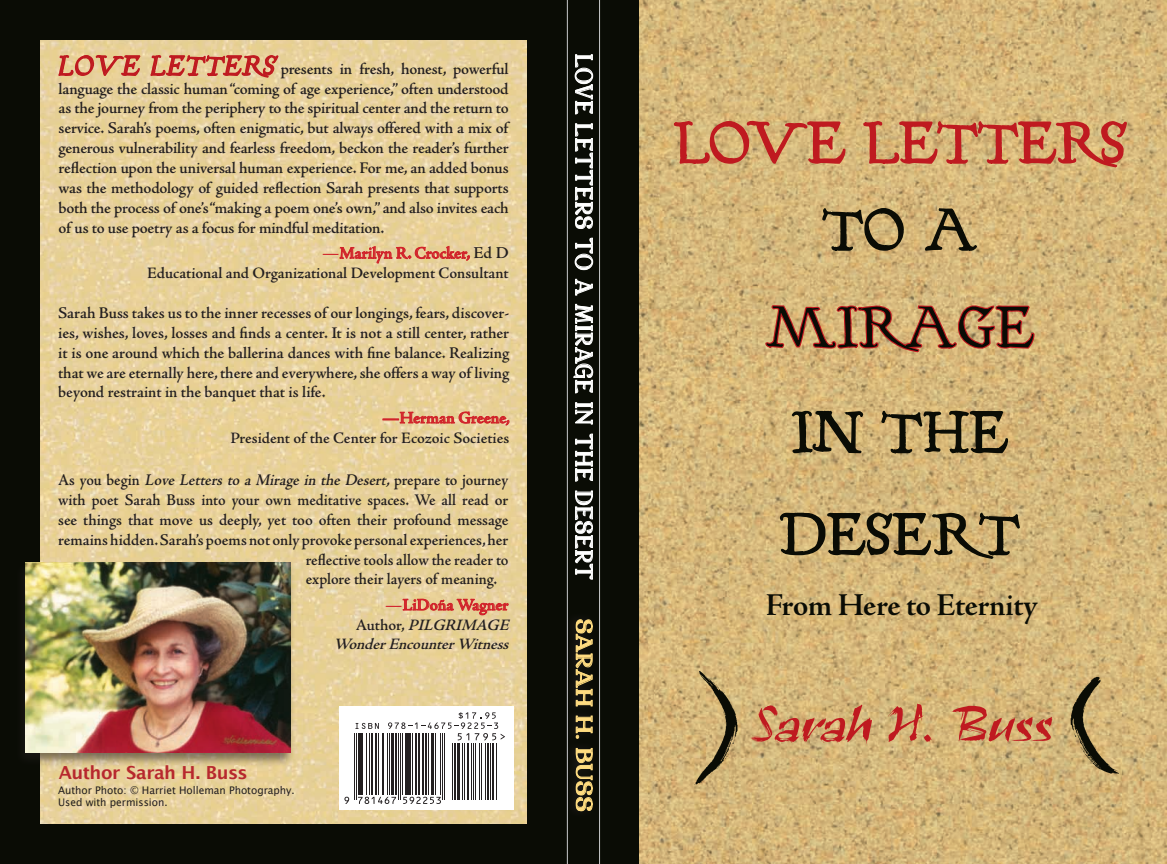
<style>
.page{position:relative;width:1167px;height:864px;background:#fff}
.page>*{position:absolute;margin:0;border:0;box-sizing:border-box;transform-origin:0 0}
.t1{font:60px "Hopfer Hornbook";color:#0a0c05;scale:.89 1}
.t2{font:60px "Hopfer Hornbook";letter-spacing:-.03em;color:#bf1a20;scale:.89 1}
.t3{font:54px "Ruach Plain";color:#bf1a20}
.t4{font:33px "Adobe Jenson MM 590 22";letter-spacing:.005em;color:#0a0c05}
.t5{font:italic 28.35px "Hopfer Hornbook";color:#bf1a20;scale:.86 1}
.t6{font:22.8px "Spatha Serif";letter-spacing:.06em;color:#fff;scale:1.05 1}
.t7{font:21.6px "Spatha Serif";letter-spacing:.045em;color:#ffdc80;scale:1.24 1}
.t8{font:700 18px "Lucida Grande";letter-spacing:-.025em;color:#b7282e}
.t9{font:17.25px "Adobe Jenson MM 506 11";letter-spacing:.015em;color:#d1232a}
.t10{font:16.8px/19.8px "Adobe Jenson MM 506 11";letter-spacing:.015em;color:#231f20;text-align:justify}
.t11{font:16.8px "Adobe Jenson MM 506 11";letter-spacing:.015em;color:#231f20;scale:.96 1}
.t12{font:italic 16.8px "Adobe Jenson MM 506 11";color:#231f20;scale:.95 1}
.t13{font:16.8px "Adobe Jenson MM 506 11";letter-spacing:.015em;color:#231f20;scale:.95 1}
.t14{font:16.5px "Adobe Jenson MM 506 11";letter-spacing:.015em;color:#231f20}
.t15{font:italic 16.5px/19.5px "Adobe Jenson MM 506 11";color:#231f20;text-align:right}
.t16{font:10.5px "Lucida Grande";color:#231f20}
.s1{color:#231f20}
.s2{font-style:normal}
</style>
<div class="page">
<img style="left:638px;top:0;width:528px;height:864px">
<img style="left:1061px;top:675px;width:65px;height:105px">
<img style="left:681px;top:664px;width:61px;height:136px">
<svg style="left:673px;top:120px;width:173px;height:45px"></svg>
<svg style="left:862px;top:120px;width:265px;height:48px"></svg>
<svg style="left:821px;top:207px;width:83px;height:45px"></svg>
<svg style="left:924px;top:207px;width:53px;height:45px"></svg>
<svg style="left:764px;top:304px;width:271px;height:50px"></svg>
<svg style="left:790px;top:410px;width:74px;height:44px"></svg>
<svg style="left:880px;top:410px;width:128px;height:44px"></svg>
<svg style="left:778px;top:512px;width:242px;height:48px"></svg>
<div style="left:0;top:0;width:638px;height:864px;background:#0a0c05"></div>
<img style="left:41px;top:40px;width:485px;height:783px">
<svg style="left:339px;top:236px;width:131px;height:37px"></svg>
<svg style="left:382px;top:411px;width:127px;height:19px"></svg>
<svg style="left:402px;top:597px;width:106px;height:27px"></svg>
<div style="left:14px;top:561px;width:281px;height:207px;background:#231f20;opacity:.55"></div>
<img style="left:26px;top:562px;width:264px;height:191px">
<div style="left:339px;top:706px;width:174px;height:104px;background:#fff"></div>
<hr style="left:354px;top:733px;width:1px;height:67px;background:#231f20">
<hr style="left:356px;top:733px;width:1px;height:67px;background:#231f20">
<hr style="left:358px;top:733px;width:2px;height:62px;background:#231f20">
<hr style="left:361px;top:733px;width:2px;height:62px;background:#231f20">
<hr style="left:366px;top:733px;width:1px;height:62px;background:#231f20">
<hr style="left:369px;top:733px;width:1px;height:62px;background:#231f20">
<hr style="left:371px;top:733px;width:2px;height:62px;background:#231f20">
<hr style="left:375px;top:733px;width:2px;height:62px;background:#231f20">
<hr style="left:378px;top:733px;width:1px;height:62px;background:#231f20">
<hr style="left:381px;top:733px;width:2px;height:62px;background:#231f20">
<hr style="left:387px;top:733px;width:1px;height:62px;background:#231f20">
<hr style="left:389px;top:733px;width:1px;height:62px;background:#231f20">
<hr style="left:391px;top:733px;width:3px;height:62px;background:#231f20">
<hr style="left:395px;top:733px;width:2px;height:62px;background:#231f20">
<hr style="left:398px;top:733px;width:1px;height:67px;background:#231f20">
<hr style="left:400px;top:733px;width:1px;height:67px;background:#231f20">
<hr style="left:402px;top:733px;width:1px;height:62px;background:#231f20">
<hr style="left:404px;top:733px;width:3px;height:62px;background:#231f20">
<hr style="left:408px;top:733px;width:3px;height:62px;background:#231f20">
<hr style="left:412px;top:733px;width:1px;height:62px;background:#231f20">
<hr style="left:415px;top:733px;width:2px;height:62px;background:#231f20">
<hr style="left:418px;top:733px;width:2px;height:62px;background:#231f20">
<hr style="left:422px;top:733px;width:1px;height:62px;background:#231f20">
<hr style="left:425px;top:733px;width:1px;height:62px;background:#231f20">
<hr style="left:428px;top:733px;width:1px;height:62px;background:#231f20">
<hr style="left:431px;top:733px;width:3px;height:62px;background:#231f20">
<hr style="left:435px;top:733px;width:1px;height:62px;background:#231f20">
<hr style="left:440px;top:733px;width:1px;height:62px;background:#231f20">
<hr style="left:442px;top:733px;width:1px;height:67px;background:#231f20">
<hr style="left:444px;top:733px;width:1px;height:67px;background:#231f20">
<svg style="left:344px;top:797px;width:5px;height:7px"></svg>
<svg style="left:358px;top:797px;width:38px;height:7px"></svg>
<svg style="left:403px;top:797px;width:38px;height:7px"></svg>
<hr style="left:452px;top:743px;width:1px;height:57px;background:#231f20">
<hr style="left:454px;top:743px;width:2px;height:57px;background:#231f20">
<hr style="left:457px;top:743px;width:3px;height:57px;background:#231f20">
<hr style="left:462px;top:743px;width:1px;height:57px;background:#231f20">
<hr style="left:464px;top:743px;width:1px;height:57px;background:#231f20">
<hr style="left:467px;top:743px;width:1px;height:57px;background:#231f20">
<hr style="left:471px;top:743px;width:1px;height:57px;background:#231f20">
<hr style="left:472px;top:743px;width:1px;height:57px;background:#231f20">
<hr style="left:475px;top:743px;width:1px;height:57px;background:#231f20">
<hr style="left:479px;top:743px;width:1px;height:57px;background:#231f20">
<hr style="left:481px;top:743px;width:1px;height:57px;background:#231f20">
<hr style="left:485px;top:743px;width:1px;height:57px;background:#231f20">
<hr style="left:487px;top:743px;width:1px;height:57px;background:#231f20">
<hr style="left:490px;top:743px;width:1px;height:57px;background:#231f20">
<hr style="left:492px;top:743px;width:1px;height:57px;background:#231f20">
<hr style="left:496px;top:743px;width:1px;height:57px;background:#231f20">
<svg style="left:355px;top:723px;width:24px;height:6px"></svg>
<svg style="left:388px;top:712px;width:117px;height:28px"></svg>
<svg style="left:58px;top:44px;width:83px;height:38px"></svg>
<svg style="left:150px;top:40px;width:129px;height:39px"></svg>
<svg style="left:574px;top:54px;width:19px;height:61px"></svg>
<svg style="left:574px;top:123px;width:19px;height:147px"></svg>
<svg style="left:573px;top:279px;width:20px;height:115px"></svg>
<svg style="left:575px;top:402px;width:18px;height:23px"></svg>
<svg style="left:575px;top:433px;width:18px;height:49px"></svg>
<svg style="left:575px;top:490px;width:18px;height:90px"></svg>
<svg style="left:566px;top:611px;width:9px;height:207px"></svg>
<svg style="left:575px;top:619px;width:18px;height:193px"></svg>
<hr style="left:567px;top:0;width:1px;height:864px;background:#c9cacc">
<hr style="left:599px;top:0;width:1px;height:864px;background:#c9cacc">
<p class="t5" style="left:56px;top:47px;width:263px">LOVE LETTERS</p>
<p class="t6" style="left:598px;top:54px;width:502px;rotate:90deg">LOVE LETTERS TO A MIRAGE IN THE DESERT</p>
<p class="t10" style="left:59px;top:59px;width:451px;text-indent:222px">presents in fresh, honest, powerful language the classic human “coming of age experience,” often understood as the journey from the periphery to the spiritual center and the return to service. Sarah’s poems, often enigmatic, but always offered with a mix of generous vulnerability and fearless freedom, beckon the reader’s further reflection upon the universal human experience. For me, an added bonus was the methodology of guided reflection Sarah presents that supports both the process of one’s“making a poem one’s own,” and also invites each of us to use poetry as a focus for mindful meditation.</p>
<p class="t9" style="left:322px;top:244px;width:188px">—Marilyn R. Crocker, <span class="s1">Ed D</span></p>
<p class="t14" style="left:147px;top:264px;width:363px">Educational and Organizational Development Consultant</p>
<p class="t10" style="left:58px;top:303px;width:453px">Sarah Buss takes us to the inner recesses of our longings, fears, discover&shy;ies, wishes, loves, losses and finds a center. It is not a still center, rather it is one around which the ballerina dances with fine balance. Realizing that we are eternally here, there and everywhere,she offers a way of living beyond restraint in the banquet that is life.</p>
<p class="t9" style="left:382px;top:409px;width:129px">—Herman Greene,</p>
<p class="t14" style="left:230px;top:429px;width:280px">President of the Center for Ecozoic Societies</p>
<p class="t12" style="left:58px;top:471px;width:475px"><span class="s2">As you begin</span> LoveLetterstoaMirageintheDesert,<span class="s2">prepare to journey</span></p>
<p class="t13" style="left:58px;top:491px;width:475px">with poet Sarah Buss into your own meditative spaces. We all read or</p>
<p class="t10" style="left:58px;top:510px;width:451px">see things that move us deeply, yet too often their profound message</p>
<p class="t10" style="left:58px;top:530px;width:451px">remains hidden.Sarah’s poems not only provoke personalexperiences, her</p>
<p class="t11" style="left:306px;top:551px;width:212px">reflective tools allow the reader to</p>
<p class="t11" style="left:306px;top:570px;width:201px">explore their layers of meaning.</p>
<p class="t9" style="left:385px;top:596px;width:124px">—LiDoña Wagner</p>
<p class="t15" style="left:333px;top:615px;width:181px"><span class="s2">A u t h o r ,</span> PILGRIMAGE<br>WonderEncounterWitness</p>
<p class="t7" style="left:597px;top:619px;width:157px;rotate:90deg">SARAH H. BUSS</p>
<p class="t8" style="left:59px;top:758px;width:190px">Author Sarah H. Buss</p>
<p class="t16" style="left:58px;top:784px;width:238px">Author Photo: © Harriet Holleman Photography.</p>
<p class="t16" style="left:58px;top:796px;width:111px">Used with permission.</p>
<p class="t2" style="left:674px;top:104px;width:511px">LOVE LETTERS</p>
<p class="t1" style="left:823px;top:191px;width:177px">TO A</p>
<p class="t1" style="left:766px;top:288px;width:304px">MIRAGE</p>
<p class="t1" style="left:792px;top:393px;width:246px">IN THE</p>
<p class="t1" style="left:780px;top:495px;width:272px">DESERT</p>
<p class="t4" style="left:765px;top:588px;width:273px">From Here to Eternity</p>
<p class="t3" style="left:751px;top:691px;width:303px">Sarah H. Buss</p>
</div>
